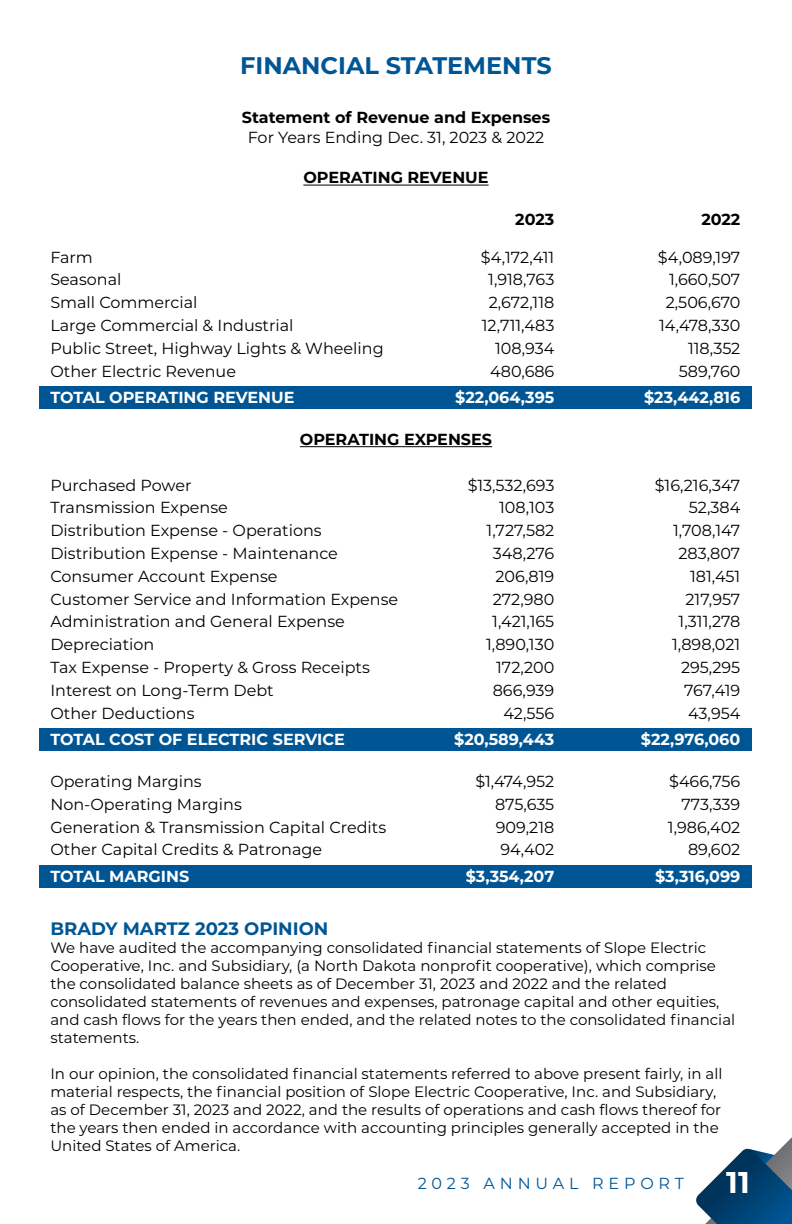
<style>
.page{position:relative;width:792px;height:1224px;background:#fff}
.page>*{position:absolute;margin:0;border:0;box-sizing:border-box;transform-origin:0 0}
.t1{font:700 30px "Montserrat";color:#fff}
.t2{font:700 24px "Montserrat";color:#005694}
.t3{font:700 18px "Montserrat";color:#005694}
.t4{font:16px "Montserrat";color:#000}
.t5{font:700 16px "Montserrat";color:#fff}
.t6{font:700 16px "Montserrat";color:#000}
.t7{font:16px "Montserrat";letter-spacing:.3em;color:#005694}
.t8{font:15px/18px "Montserrat";color:#000}
</style>
<div class="page">
<hr style="left:303px;top:185px;width:186px;height:1px;background:#000">
<div style="left:40px;top:386px;width:712px;height:23px;background:#005694"></div>
<hr style="left:300px;top:446px;width:192px;height:1px;background:#000">
<div style="left:40px;top:728px;width:712px;height:23px;background:#005694"></div>
<div style="left:40px;top:865px;width:712px;height:22px;background:#005694"></div>
<svg style="left:696px;top:1137px;width:96px;height:87px"></svg>
<h2 class="t2" style="left:240px;top:48px;width:313px">FINANCIAL STATEMENTS</h2>
<p class="t6" style="left:242px;top:106px;width:310px">Statement of Revenue and Expenses</p>
<p class="t4" style="left:248px;top:126px;width:298px">For Years Ending Dec. 31, 2023 &amp; 2022</p>
<p class="t6" style="left:303px;top:166px;width:187px">OPERATING REVENUE</p>
<p class="t6" style="left:515px;top:208px;width:41px">2023</p>
<p class="t6" style="left:701px;top:208px;width:41px">2022</p>
<p class="t4" style="left:50px;top:246px;width:44px">Farm</p>
<p class="t4" style="left:481px;top:246px;width:75px">$4,172,411</p>
<p class="t4" style="left:658px;top:246px;width:84px">$4,089,197</p>
<p class="t4" style="left:50px;top:269px;width:73px">Seasonal</p>
<p class="t4" style="left:488px;top:269px;width:68px">1,918,763</p>
<p class="t4" style="left:669px;top:269px;width:73px">1,660,507</p>
<p class="t4" style="left:50px;top:292px;width:149px">Small Commercial</p>
<p class="t4" style="left:489px;top:292px;width:67px">2,672,118</p>
<p class="t4" style="left:666px;top:292px;width:76px">2,506,670</p>
<p class="t4" style="left:50px;top:314px;width:245px">Large Commercial &amp; Industrial</p>
<p class="t4" style="left:482px;top:314px;width:74px">12,711,483</p>
<p class="t4" style="left:659px;top:314px;width:83px">14,478,330</p>
<p class="t4" style="left:50px;top:337px;width:335px">Public Street, Highway Lights &amp; Wheeling</p>
<p class="t4" style="left:495px;top:337px;width:61px">108,934</p>
<p class="t4" style="left:688px;top:337px;width:54px">118,352</p>
<p class="t4" style="left:50px;top:360px;width:187px">Other Electric Revenue</p>
<p class="t4" style="left:490px;top:360px;width:66px">480,686</p>
<p class="t4" style="left:679px;top:360px;width:63px">589,760</p>
<p class="t5" style="left:50px;top:386px;width:246px">TOTAL OPERATING REVENUE</p>
<p class="t5" style="left:455px;top:386px;width:101px">$22,064,395</p>
<p class="t5" style="left:644px;top:386px;width:98px">$23,442,816</p>
<p class="t6" style="left:300px;top:428px;width:194px">OPERATING EXPENSES</p>
<p class="t4" style="left:50px;top:474px;width:143px">Purchased Power</p>
<p class="t4" style="left:468px;top:474px;width:88px">$13,532,693</p>
<p class="t4" style="left:655px;top:474px;width:87px">$16,216,347</p>
<p class="t4" style="left:50px;top:497px;width:179px">Transmission Expense</p>
<p class="t4" style="left:499px;top:497px;width:57px">108,103</p>
<p class="t4" style="left:689px;top:497px;width:53px">52,384</p>
<p class="t4" style="left:50px;top:520px;width:273px">Distribution Expense - Operations</p>
<p class="t4" style="left:487px;top:520px;width:69px">1,727,582</p>
<p class="t4" style="left:673px;top:520px;width:69px">1,708,147</p>
<p class="t4" style="left:50px;top:542px;width:289px">Distribution Expense - Maintenance</p>
<p class="t4" style="left:493px;top:542px;width:63px">348,276</p>
<p class="t4" style="left:678px;top:542px;width:63px">283,807</p>
<p class="t4" style="left:50px;top:565px;width:229px">Consumer Account Expense</p>
<p class="t4" style="left:496px;top:565px;width:60px">206,819</p>
<p class="t4" style="left:690px;top:565px;width:52px">181,451</p>
<p class="t4" style="left:50px;top:588px;width:349px">Customer Service and Information Expense</p>
<p class="t4" style="left:493px;top:588px;width:63px">272,980</p>
<p class="t4" style="left:686px;top:588px;width:56px">217,957</p>
<p class="t4" style="left:50px;top:611px;width:296px">Administration and General Expense</p>
<p class="t4" style="left:492px;top:611px;width:64px">1,421,165</p>
<p class="t4" style="left:679px;top:611px;width:63px">1,311,278</p>
<p class="t4" style="left:50px;top:634px;width:106px">Depreciation</p>
<p class="t4" style="left:486px;top:634px;width:70px">1,890,130</p>
<p class="t4" style="left:672px;top:634px;width:70px">1,898,021</p>
<p class="t4" style="left:50px;top:656px;width:321px">Tax Expense - Property &amp; Gross Receipts</p>
<p class="t4" style="left:496px;top:656px;width:60px">172,200</p>
<p class="t4" style="left:681px;top:656px;width:61px">295,295</p>
<p class="t4" style="left:50px;top:679px;width:225px">Interest on Long-Term Debt</p>
<p class="t4" style="left:493px;top:679px;width:63px">866,939</p>
<p class="t4" style="left:684px;top:679px;width:58px">767,419</p>
<p class="t4" style="left:50px;top:702px;width:146px">Other Deductions</p>
<p class="t4" style="left:503px;top:702px;width:52px">42,556</p>
<p class="t4" style="left:688px;top:702px;width:54px">43,954</p>
<p class="t5" style="left:50px;top:728px;width:296px">TOTAL COST OF ELECTRIC SERVICE</p>
<p class="t5" style="left:454px;top:728px;width:102px">$20,589,443</p>
<p class="t5" style="left:641px;top:728px;width:101px">$22,976,060</p>
<p class="t4" style="left:50px;top:770px;width:153px">Operating Margins</p>
<p class="t4" style="left:475px;top:770px;width:80px">$1,474,952</p>
<p class="t4" style="left:669px;top:770px;width:73px">$466,756</p>
<p class="t4" style="left:50px;top:793px;width:193px">Non-Operating Margins</p>
<p class="t4" style="left:495px;top:793px;width:61px">875,635</p>
<p class="t4" style="left:681px;top:793px;width:60px">773,339</p>
<p class="t4" style="left:50px;top:816px;width:337px">Generation &amp; Transmission Capital Credits</p>
<p class="t4" style="left:496px;top:816px;width:60px">909,218</p>
<p class="t4" style="left:668px;top:816px;width:74px">1,986,402</p>
<p class="t4" style="left:50px;top:839px;width:273px">Other Capital Credits &amp; Patronage</p>
<p class="t4" style="left:500px;top:839px;width:56px">94,402</p>
<p class="t4" style="left:688px;top:839px;width:54px">89,602</p>
<p class="t5" style="left:50px;top:865px;width:140px">TOTAL MARGINS</p>
<p class="t5" style="left:466px;top:865px;width:90px">$3,354,207</p>
<p class="t5" style="left:655px;top:865px;width:87px">$3,316,099</p>
<p class="t3" style="left:50px;top:916px;width:280px">BRADY MARTZ 2023 OPINION</p>
<p class="t8" style="left:50px;top:939px;width:686px">We have audited the accompanying consolidated financial statements of Slope Electric Cooperative, Inc. and Subsidiary, (a North Dakota nonprofit cooperative), which comprise the consolidated balance sheets as of December 31, 2023 and 2022 and the related consolidated statements of revenues and expenses, patronage capital and other equities, and cash flows for the years then ended, and the related notes to the consolidated financial statements.</p>
<p class="t8" style="left:50px;top:1065px;width:674px">In our opinion, the consolidated financial statements referred to above present fairly, in all material respects, the financial position of Slope Electric Cooperative, Inc. and Subsidiary, as of December 31, 2023 and 2022, and the results of operations and cash flows thereof for the years then ended in accordance with accounting principles generally accepted in the United States of America.</p>
<p class="t7" style="left:418px;top:1172px;width:268px">2023 ANNUAL REPORT</p>
<h1 class="t1" style="left:726px;top:1161px;width:25px">11</h1>
</div>
